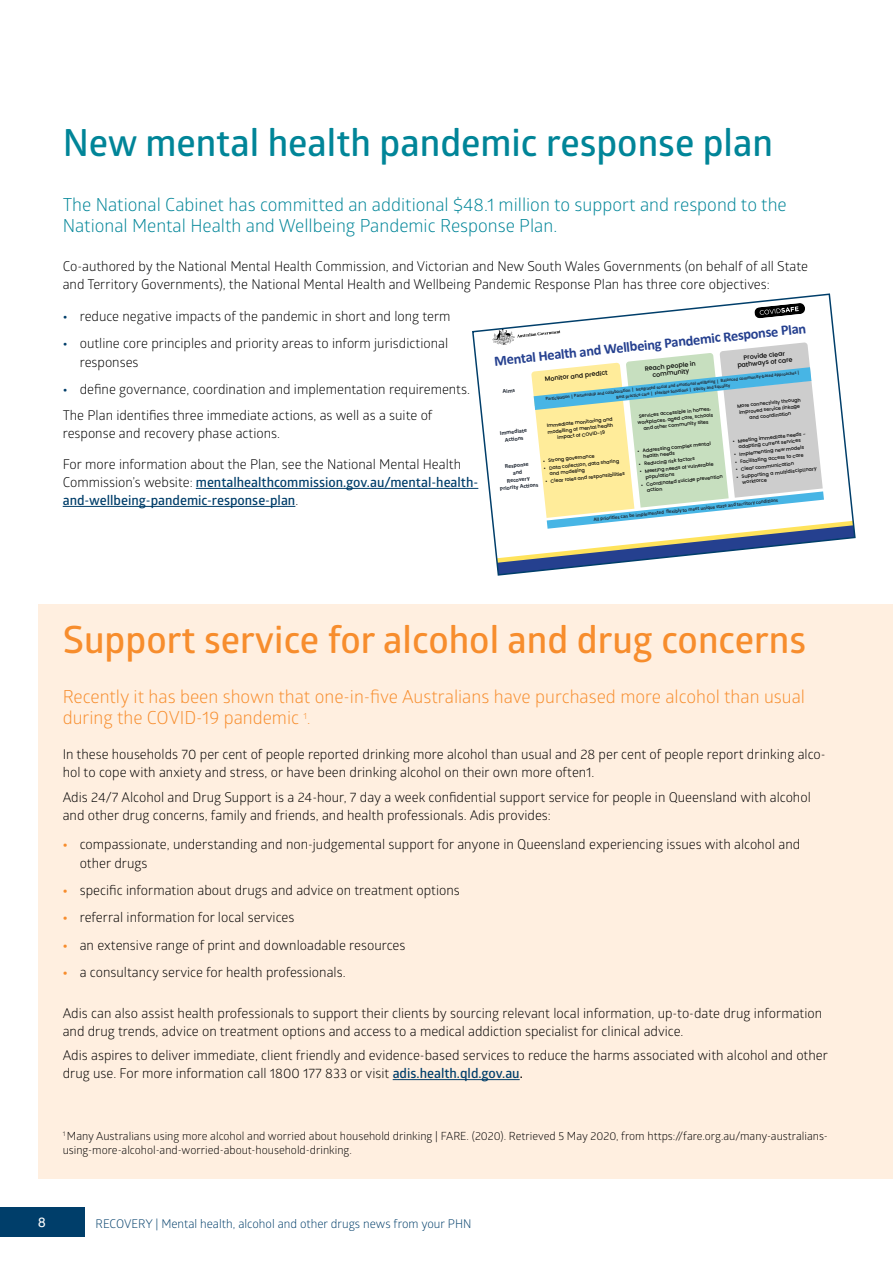
<style>
.page{position:relative;width:893px;height:1263px;background:#fff}
.page>*{position:absolute;margin:0;border:0;box-sizing:border-box;transform-origin:0 0}
.t1{font:600 37.5px "Glober";color:#f78d2d}
.t2{font:600 37.5px "Glober";color:#008598}
.t3{font:18px/21px "Glober";color:#008598}
.t4{font:18px/21px "Glober";color:#f78d2d}
.t5{font:700 14.4px "Calibri";color:#25408f}
.t6{font:13.5px/18px "Glober";color:#000}
.t7{font:600 13.5px/18px "Glober";color:#003e6a}
.t8{font:13.5px "Helvetica LT Std";color:#fff}
.t9{font:12px "Glober";color:#003e6a}
.t10{font:11.25px/14.2px "Glober";color:#000}
.t11{font:500 6.3px/6.9px "Poppins";color:#000;text-align:center}
.t12{font:700 6px/7.2px "Calibri";color:#222a35;text-align:center}
.t13{font:700 5.1px "Calibri";color:#222a35}
.t14{font:500 4.8px/6.4px "Poppins";color:#000}
.t15{font:700 4.8px/5.7px "Calibri";color:#222a35;text-align:center;scale:.96 1}
.s1{font-weight:700;color:#003e6a}
.s2{font-weight:400;color:#000}
.s3{font-size:15px}
.s4{font-family:"Globerx";font-weight:700;color:#f78d2d}
.s5{font-weight:600;color:#003e6a}
.s6{font-weight:600}
</style>
<div class="page">
<hr style="left:196px;top:488px;width:282px;height:1px;background:#003e6a">
<hr style="left:63px;top:506px;width:232px;height:1px;background:#003e6a">
<svg style="left:471px;top:293px;width:385px;height:283px"></svg>
<div style="left:38px;top:604px;width:855px;height:574px;background:#ffefe0"></div>
<hr style="left:393px;top:1079px;width:127px;height:1px;background:#003e6a">
<div style="left:0;top:1207px;width:85px;height:30px;background:#003e6a"></div>
<h1 class="t2" style="left:63px;top:116px;width:712px">New mental health pandemic response plan</h1>
<h2 class="t3" style="left:63px;top:193px;width:725px">The National Cabinet has committed an additional $48.1 million to support and respond to the<br>National Mental Health and Wellbeing Pandemic Response Plan.</h2>
<p class="t6" style="left:63px;top:257px;width:747px">Co-authored by the National Mental Health Commission, and Victorian and New South Wales Governments (on behalf of all State and Territory Governments), the National Mental Health and Wellbeing Pandemic Response Plan has three core objectives:</p>
<p class="t6" style="left:63px;top:306px;width:389px"><span class="s1">•</span> reduce negative impacts of the pandemic in short and long term</p>
<p class="t6" style="left:80px;top:333px;width:370px;line-height:18.8px;text-indent:-17px"><span class="s1">•</span> outline core principles and priority areas to inform jurisdictional responses</p>
<p class="t6" style="left:63px;top:375px;width:409px;line-height:26.5px"><span class="s1">•</span> define governance, coordination and implementation requirements.<br>The Plan identifies three immediate actions, as well as a suite of</p>
<p class="t6" style="left:63px;top:424px;width:219px">response and recovery phase actions.</p>
<p class="t7" style="left:63px;top:455px;width:417px"><span class="s2">For more information about the Plan, see the National Mental Health<br>Commission’s website:</span> mentalhealthcommission.gov.au/mental-health&shy;and-wellbeing-pandemic-response-plan<span class="s2">.</span></p>
<p class="t5" style="left:493px;top:352px;width:315px;rotate:-6deg">Mental Health and Wellbeing Pandemic Response Plan</p>
<p class="t12" style="left:502px;top:388px;width:14px;rotate:-6deg">Aims</p>
<p class="t12" style="left:500px;top:429px;width:29px;rotate:-6deg">Immediate<br>Acti ons</p>
<p class="t12" style="left:497px;top:463px;width:40px;rotate:-6deg">Response<br>and<br>Recovery<br>Priority Acti ons</p>
<p class="t11" style="left:736px;top:355px;width:57px;rotate:-6deg">Provide clear pathways of care</p>
<p class="t11" style="left:644px;top:365px;width:53px;rotate:-6deg">Reach people in community</p>
<p class="t11" style="left:545px;top:376px;width:64px;rotate:-6deg">Monitor and predict</p>
<p class="t15" style="left:545px;top:396px;width:268px;rotate:-6deg">Parti cipati on | Partnership and collaborati on | Integrated social and emoti onal wellbeing | Balanced community-based approaches |<br>Best practi ce care | Flexible Soluti ons | Equity and Equality</p>
<p class="t14" style="left:737px;top:403px;width:65px;text-align:center;rotate:-6deg">More connectivity through improved service linkage and coordination</p>
<p class="t14" style="left:732px;top:439px;width:75px;line-height:5.8px;text-align:center;rotate:-6deg">• Meeting immediate needs - adapting current services</p>
<p class="t14" style="left:734px;top:451px;width:72px;rotate:-6deg">• Implementing new models</p>
<p class="t14" style="left:734px;top:459px;width:71px;rotate:-6deg">• Facilitating access to care</p>
<p class="t14" style="left:735px;top:466px;width:60px;rotate:-6deg">• Clear communication</p>
<p class="t14" style="left:741px;top:473px;width:77px;line-height:5.8px;text-indent:-5px;rotate:-6deg">• Supporting a multidisciplinary workforce</p>
<p class="t14" style="left:637px;top:413px;width:78px;text-align:center;rotate:-6deg">Services accessible in homes, workplaces, aged care, schools and other community sites</p>
<p class="t14" style="left:642px;top:448px;width:70px;line-height:5.8px;text-indent:-5px;rotate:-6deg">• Addressing complex mental health needs</p>
<p class="t14" style="left:638px;top:461px;width:58px;rotate:-6deg">• Reducing risk factors</p>
<p class="t14" style="left:645px;top:468px;width:70px;line-height:5.8px;text-indent:-5px;rotate:-6deg">• Meeting needs of vulnerable populations</p>
<p class="t14" style="left:547px;top:422px;width:67px;text-align:center;rotate:-6deg">Immediate monitoring and modelling of mental health impact of COVID-19</p>
<p class="t14" style="left:543px;top:458px;width:54px;rotate:-6deg">• Strong governance</p>
<p class="t14" style="left:549px;top:465px;width:72px;line-height:5.8px;text-indent:-5px;rotate:-6deg">• Data collection, data sharing and modelling</p>
<p class="t14" style="left:545px;top:478px;width:82px;rotate:-6deg">• Clear roles and responsibilities</p>
<p class="t14" style="left:646px;top:481px;width:78px;line-height:5.8px;text-indent:-5px;rotate:-6deg">• Coordinated suicide prevention action</p>
<p class="t13" style="left:593px;top:516px;width:187px;rotate:-6deg">All prioriti es can be implemented fl exibly to meet unique state and territory conditi ons</p>
<h1 class="t1" style="left:63px;top:613px;width:745px">Support service for alcohol and drug concerns</h1>
<h2 class="t4" style="left:63px;top:686px;width:744px">Recently it has been shown that one-in-five Australians have purchased more alcohol than usual during the COVID-19 pandemic <sup>1</sup><span class="s3">.</span></h2>
<p class="t6" style="left:63px;top:745px;width:764px">In these households 70 per cent of people reported drinking more alcohol than usual and 28 per cent of people report drinking alco&shy;hol to cope with anxiety and stress, or have been drinking alcohol on their own more often1.</p>
<p class="t6" style="left:63px;top:787px;width:750px">Adis 24/7 Alcohol and Drug Support is a 24-hour, 7 day a week confidential support service for people in Queensland with alcohol and other drug concerns, family and friends, and health professionals. Adis provides:</p>
<p class="t6" style="left:80px;top:834px;width:722px;line-height:18.8px;text-indent:-17px"><span class="s4">•</span> compassionate, understanding and non-judgemental support for anyone in Queensland experiencing issues with alcohol and other drugs</p>
<p class="t6" style="left:63px;top:881px;width:399px"><span class="s4">•</span> specific information about drugs and advice on treatment options</p>
<p class="t6" style="left:63px;top:908px;width:233px"><span class="s4">•</span> referral information for local services</p>
<p class="t6" style="left:63px;top:935px;width:344px"><span class="s4">•</span> an extensive range of print and downloadable resources</p>
<p class="t6" style="left:63px;top:962px;width:284px"><span class="s4">•</span> a consultancy service for health professionals.</p>
<p class="t6" style="left:63px;top:1003px;width:761px">Adis can also assist health professionals to support their clients by sourcing relevant local information, up-to-date drug information and drug trends, advice on treatment options and access to a medical addiction specialist for clinical advice.</p>
<p class="t6" style="left:63px;top:1046px;width:767px">Adis aspires to deliver immediate, client friendly and evidence-based services to reduce the harms associated with alcohol and other drug use. For more information call 1800 177 833 or visit <span class="s5">adis.health.qld.gov.au</span><span class="s6">.</span></p>
<p class="t10" style="left:63px;top:1128px;width:767px"><sup>1</sup> Many Australians using more alcohol and worried about household drinking | FARE. (2020). Retrieved 5 May 2020, from https://fare.org.au/many-australians&shy;using-more-alcohol-and-worried-about-household-drinking.</p>
<p class="t8" style="left:38px;top:1214px;width:9px">8</p>
<p class="t9" style="left:96px;top:1215px;width:377px">RECOVERY | Mental health, alcohol and other drugs news from your PHN</p>
</div>
